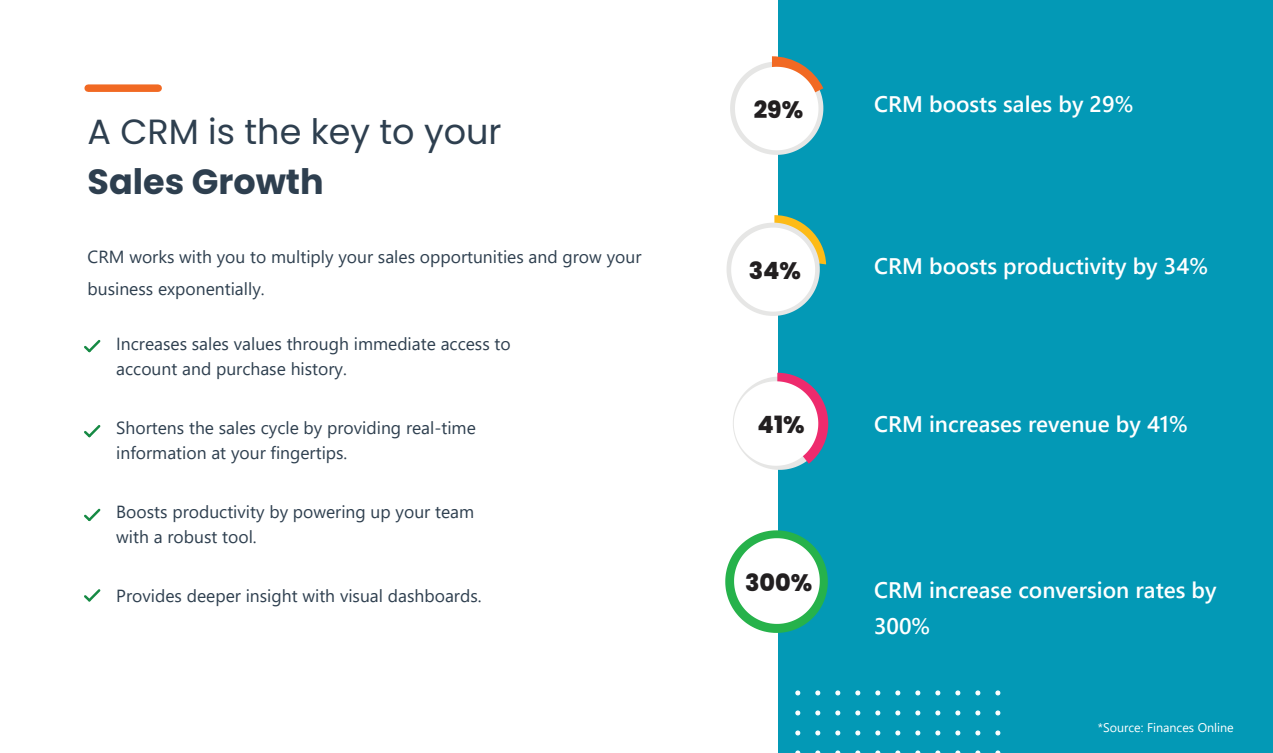
<style>
.page{position:relative;width:1273px;height:753px;background:#fff}
.page>*{position:absolute;margin:0;border:0;box-sizing:border-box;transform-origin:0 0}
.t1{font:35px "Poppins";color:#2e3f4f}
.t2{font:700 35px "Poppins";color:#2e3f4f}
.t3{font:800 23.75px "Poppins";color:#221f20}
.t4{font:600 22.5px/36.2px "Segoe UI";color:#fff}
.t5{font:17.5px/25px "Segoe UI";color:#2e3f4f}
.t6{font:12.5px "Segoe UI";color:#fff}
</style>
<div class="page">
<div style="left:778px;top:0;width:494px;height:752px;background:#0399b6"></div>
<div style="left:88px;top:84px;width:70px;height:8px;background:#f16923"></div>
<svg style="left:730px;top:56px;width:93px;height:99px"></svg>
<svg style="left:733px;top:372px;width:95px;height:98px"></svg>
<svg style="left:726px;top:215px;width:100px;height:101px"></svg>
<svg style="left:725px;top:530px;width:103px;height:102px"></svg>
<svg style="left:795px;top:690px;width:6px;height:6px"></svg>
<svg style="left:815px;top:690px;width:6px;height:6px"></svg>
<svg style="left:835px;top:690px;width:6px;height:6px"></svg>
<svg style="left:855px;top:690px;width:6px;height:6px"></svg>
<svg style="left:875px;top:690px;width:6px;height:6px"></svg>
<svg style="left:895px;top:690px;width:6px;height:6px"></svg>
<svg style="left:915px;top:690px;width:6px;height:6px"></svg>
<svg style="left:935px;top:690px;width:6px;height:6px"></svg>
<svg style="left:955px;top:690px;width:6px;height:6px"></svg>
<svg style="left:975px;top:690px;width:6px;height:6px"></svg>
<svg style="left:995px;top:690px;width:6px;height:6px"></svg>
<svg style="left:795px;top:710px;width:6px;height:6px"></svg>
<svg style="left:815px;top:710px;width:6px;height:6px"></svg>
<svg style="left:835px;top:710px;width:6px;height:6px"></svg>
<svg style="left:855px;top:710px;width:6px;height:6px"></svg>
<svg style="left:875px;top:710px;width:6px;height:6px"></svg>
<svg style="left:895px;top:710px;width:6px;height:6px"></svg>
<svg style="left:915px;top:710px;width:6px;height:6px"></svg>
<svg style="left:935px;top:710px;width:6px;height:6px"></svg>
<svg style="left:955px;top:710px;width:6px;height:6px"></svg>
<svg style="left:975px;top:710px;width:6px;height:6px"></svg>
<svg style="left:995px;top:710px;width:6px;height:6px"></svg>
<svg style="left:795px;top:730px;width:6px;height:6px"></svg>
<svg style="left:815px;top:730px;width:6px;height:6px"></svg>
<svg style="left:835px;top:730px;width:6px;height:6px"></svg>
<svg style="left:855px;top:730px;width:6px;height:6px"></svg>
<svg style="left:875px;top:730px;width:6px;height:6px"></svg>
<svg style="left:895px;top:730px;width:6px;height:6px"></svg>
<svg style="left:915px;top:730px;width:6px;height:6px"></svg>
<svg style="left:935px;top:730px;width:6px;height:6px"></svg>
<svg style="left:955px;top:730px;width:6px;height:6px"></svg>
<svg style="left:975px;top:730px;width:6px;height:6px"></svg>
<svg style="left:995px;top:730px;width:6px;height:6px"></svg>
<svg style="left:84px;top:340px;width:17px;height:13px"></svg>
<svg style="left:84px;top:425px;width:17px;height:13px"></svg>
<svg style="left:84px;top:508px;width:17px;height:14px"></svg>
<svg style="left:84px;top:589px;width:17px;height:13px"></svg>
<h1 class="t1" style="left:88px;top:111px;width:415px">A CRM is the key to your</h1>
<h1 class="t2" style="left:88px;top:161px;width:238px">Sales Growth</h1>
<p class="t5" style="left:88px;top:238px;width:555px;line-height:32.5px">CRM works with you to multiply your sales opportunities and grow your business exponentially.</p>
<p class="t5" style="left:116px;top:330px;width:396px">Increases sales values through immediate access to account and purchase history.</p>
<p class="t5" style="left:116px;top:413px;width:361px">Shortens the sales cycle by providing real-time information at your fingertips.</p>
<p class="t5" style="left:116px;top:497px;width:359px">Boosts productivity by powering up your team with a robust tool.</p>
<p class="t5" style="left:116px;top:581px;width:367px">Provides deeper insight with visual dashboards.</p>
<h2 class="t3" style="left:753px;top:96px;width:51px">29%</h2>
<p class="t4" style="left:874px;top:84px;width:261px">CRM boosts sales by 29%</p>
<h2 class="t3" style="left:748px;top:257px;width:54px">34%</h2>
<p class="t4" style="left:874px;top:246px;width:336px">CRM boosts productivity by 34%</p>
<h2 class="t3" style="left:757px;top:411px;width:49px">41%</h2>
<p class="t4" style="left:874px;top:403px;width:315px">CRM increases revenue by 41%</p>
<h2 class="t3" style="left:745px;top:568px;width:69px">300%</h2>
<p class="t4" style="left:874px;top:570px;width:344px">CRM increase conversion rates by<br>300%</p>
<p class="t6" style="left:1098px;top:715px;width:137px">*Source: Finances Online</p>
</div>
